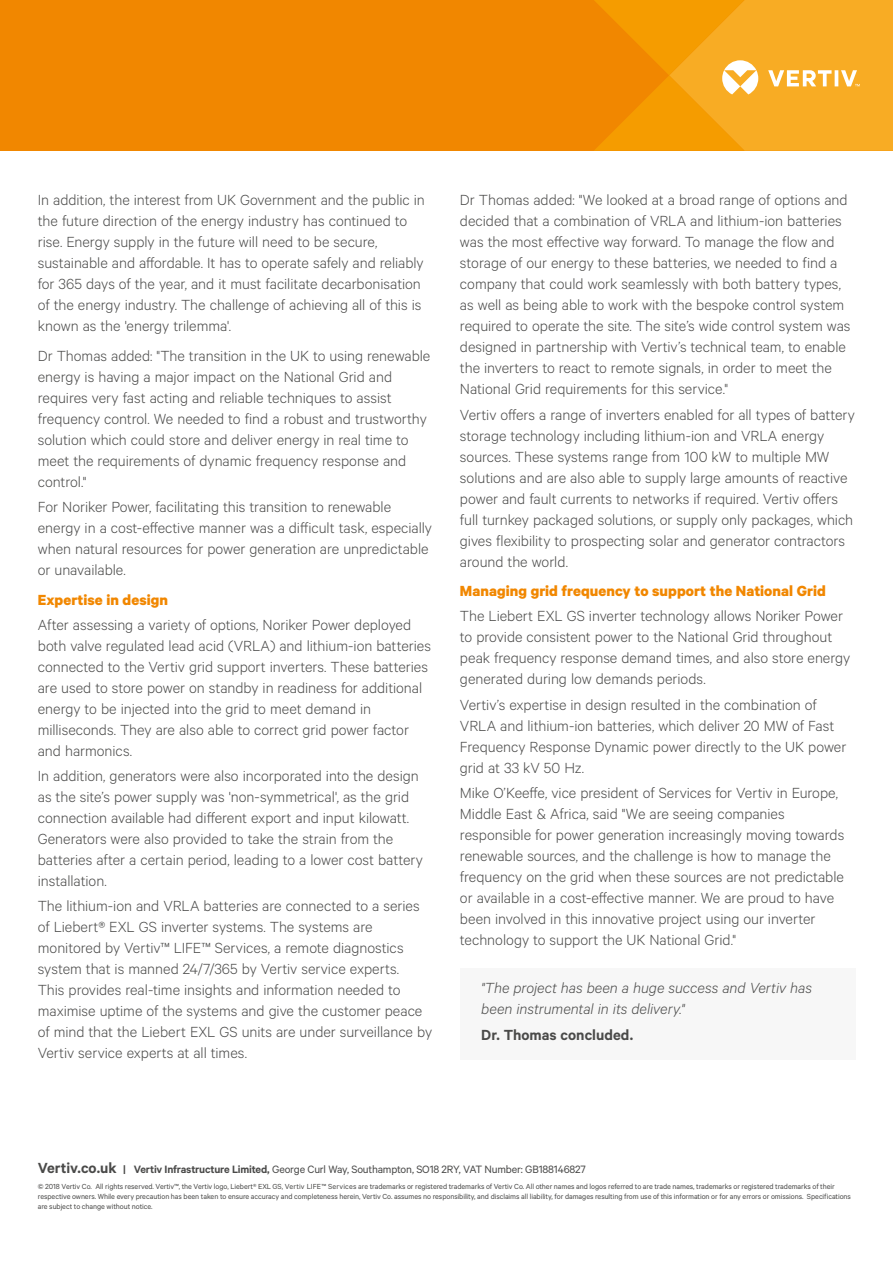
<style>
.page{position:relative;width:893px;height:1263px;background:#fff}
.page>*{position:absolute;margin:0;border:0;box-sizing:border-box;transform-origin:0 0}
.t1{font:300 16.5px/21px "Calibre";color:#4a4a49}
.t2{font:italic 300 16.5px/21px "Calibre";letter-spacing:-.005em;color:#4a4a49}
.t3{font:700 16.5px "Calibre";letter-spacing:.005em;color:#f18700}
.t4{font:600 16.5px "Calibre";color:#4a4a49}
.t5{font:12px "Calibre";letter-spacing:-.015em;color:#4a4a49}
.t6{font:8.25px/9.8px "Calibre";letter-spacing:-.005em;color:#4a4a49}
.s1{font-weight:600;font-size:16.5px}
.s2{font-weight:600}
</style>
<div class="page">
<div style="left:0;top:0;width:572px;height:151px;background:#f18700"></div>
<svg style="left:572px;top:0;width:321px;height:151px"></svg>
<div style="left:460px;top:968px;width:395px;height:91px;background:#f7f7f7"></div>
<p class="t1" style="left:38px;top:189px;width:388px">In addition, the interest from UK Government and the public in the future direction of the energy industry has continued to rise. Energy supply in the future will need to be secure, sustainable and affordable. It has to operate safely and reliably for 365 days of the year, and it must facilitate decarbonisation of the energy industry. The challenge of achieving all of this is known as the 'energy trilemma'.</p>
<p class="t1" style="left:38px;top:344px;width:394px">Dr Thomas added: "The transition in the UK to using renewable energy is having a major impact on the National Grid and requires very fast acting and reliable techniques to assist frequency control. We needed to find a robust and trustworthy solution which could store and deliver energy in real time to meet the requirements of dynamic frequency response and control."</p>
<p class="t1" style="left:38px;top:496px;width:396px">For Noriker Power, facilitating this transition to renewable energy in a cost-effective manner was a difficult task, especially when natural resources for power generation are unpredictable or unavailable.</p>
<p class="t3" style="left:38px;top:589px;width:132px">Expertise in design</p>
<p class="t1" style="left:38px;top:613px;width:395px">After assessing a variety of options, Noriker Power deployed both valve regulated lead acid (VRLA) and lithium-ion batteries connected to the Vertiv grid support inverters. These batteries are used to store power on standby in readiness for additional energy to be injected into the grid to meet demand in milliseconds. They are also able to correct grid power factor and harmonics.</p>
<p class="t1" style="left:38px;top:765px;width:387px">In addition, generators were also incorporated into the design as the site’s power supply was 'non-symmetrical', as the grid connection available had different export and input kilowatt.<br>Generators were also provided to take the strain from the batteries after a certain period, leading to a lower cost battery installation.</p>
<p class="t1" style="left:38px;top:895px;width:396px">The lithium-ion and VRLA batteries are connected to a series of Liebert® EXL GS inverter systems. The systems are monitored by Vertiv™ LIFE™ Services, a remote diagnostics system that is manned 24/7/365 by Vertiv service experts.<br>This provides real-time insights and information needed to maximise uptime of the systems and give the customer peace of mind that the Liebert EXL GS units are under surveillance by Vertiv service experts at all times.</p>
<p class="t1" style="left:460px;top:189px;width:392px">Dr Thomas added: "We looked at a broad range of options and decided that a combination of VRLA and lithium-ion batteries was the most effective way forward. To manage the flow and storage of our energy to these batteries, we needed to find a company that could work seamlessly with both battery types, as well as being able to work with the bespoke control system required to operate the site. The site’s wide control system was designed in partnership with Vertiv’s technical team, to enable the inverters to react to remote signals, in order to meet the National Grid requirements for this service."</p>
<p class="t1" style="left:460px;top:403px;width:397px">Vertiv offers a range of inverters enabled for all types of battery storage technology including lithium-ion and VRLA energy sources. These systems range from 100 kW to multiple MW solutions and are also able to supply large amounts of reactive power and fault currents to networks if required. Vertiv offers full turnkey packaged solutions, or supply only packages, which gives flexibility to prospecting solar and generator contractors around the world.</p>
<p class="t3" style="left:460px;top:581px;width:367px">Managing grid frequency to support the National Grid</p>
<p class="t1" style="left:460px;top:605px;width:392px">The Liebert EXL GS inverter technology allows Noriker Power to provide consistent power to the National Grid throughout peak frequency response demand times, and also store energy generated during low demands periods.</p>
<p class="t1" style="left:460px;top:693px;width:388px">Vertiv’s expertise in design resulted in the combination of VRLA and lithium-ion batteries, which deliver 20 MW of Fast Frequency Response Dynamic power directly to the UK power grid at 33 kV 50 Hz.</p>
<p class="t1" style="left:460px;top:781px;width:386px">Mike O’Keeffe, vice president of Services for Vertiv in Europe, Middle East &amp; Africa, said "We are seeing companies responsible for power generation increasingly moving towards renewable sources, and the challenge is how to manage the frequency on the grid when these sources are not predictable or available in a cost-effective manner. We are proud to have been involved in this innovative project using our inverter technology to support the UK National Grid."</p>
<p class="t2" style="left:481px;top:977px;width:332px">"The project has been a huge success and Vertiv has been instrumental in its delivery."</p>
<p class="t4" style="left:481px;top:1024px;width:153px">Dr. Thomas concluded.</p>
<p class="t5" style="left:38px;top:1162px;width:550px"><span class="s1">Vertiv.co.uk</span> <span class="s2">| Vertiv Infrastructure Limited,</span> George Curl Way, Southampton, SO18 2RY, VAT Number: GB188146827</p>
<p class="t6" style="left:38px;top:1182px;width:815px">© 2018 Vertiv Co. All rights reserved. Vertiv™, the Vertiv logo, Liebert® EXL GS, Vertiv LIFE™ Services are trademarks or registered trademarks of Vertiv Co. All other names and logos referred to are trade names, trademarks or registered trademarks of their respective owners. While every precaution has been taken to ensure accuracy and completeness herein, Vertiv Co. assumes no responsibility, and disclaims all liability, for damages resulting from use of this information or for any errors or omissions. Specifications are subject to change without notice.</p>
</div>
